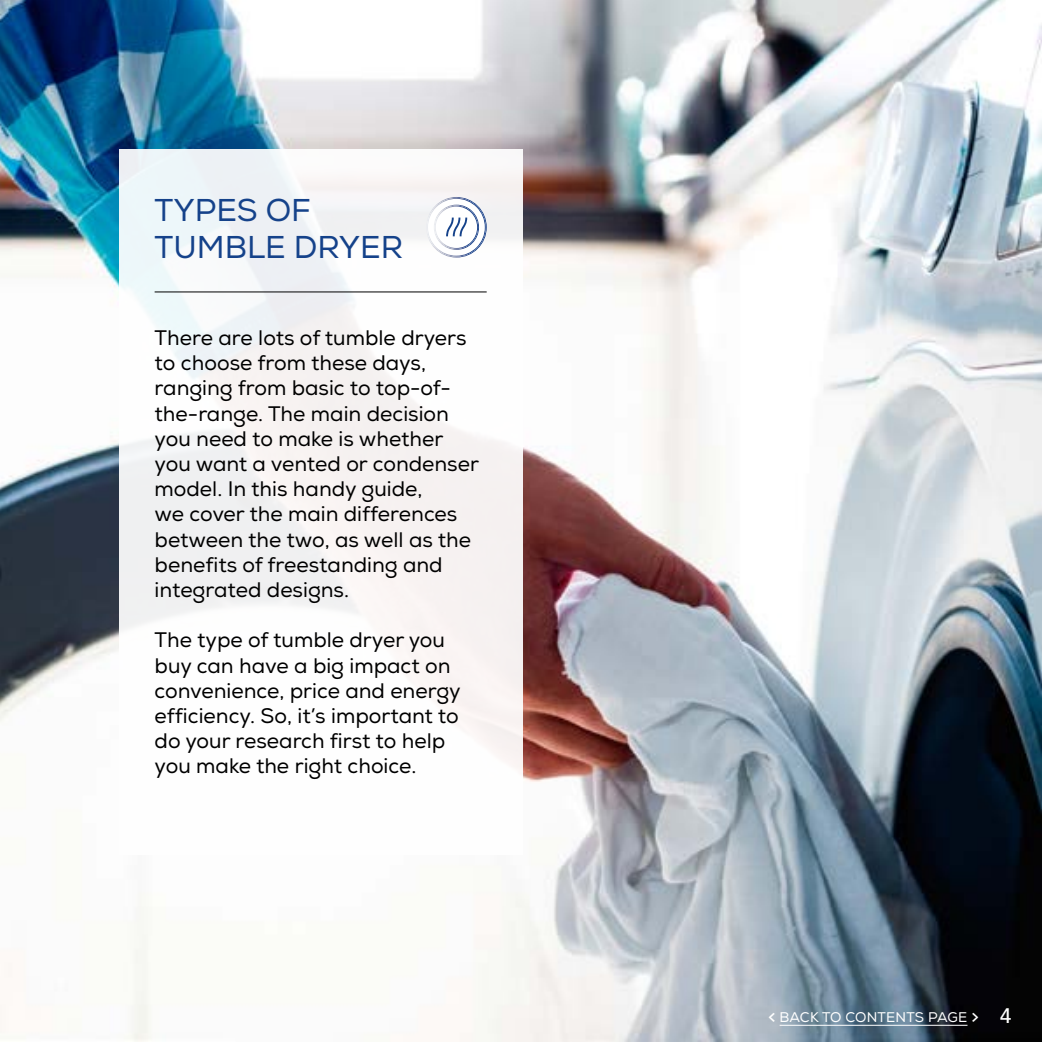
<style>
.page{position:relative;width:1042px;height:1042px;background:#fff}
.page>*{position:absolute;margin:0;border:0;box-sizing:border-box;transform-origin:0 0}
.t1{font:31.5px/37.8px "Euronics";color:#15428a}
.t2{font:21px/25.2px "Euronics";color:#000}
.t3{font:14px "Euronics";letter-spacing:.015em;color:#fff}
.s1{font-size:21px}
.s2{font-family:"Avenir";font-weight:500;font-size:21px}
</style>
<div class="page">
<img style="left:0;top:0;width:1042px;height:1042px">
<div style="left:119px;top:149px;width:403px;height:705px;background:linear-gradient(to right,#f5f8f9,#fbf7f7)"></div>
<hr style="left:155px;top:291px;width:332px;height:1px;background:#000">
<img style="left:426px;top:197px;width:61px;height:61px">
<img style="left:427px;top:198px;width:59px;height:59px">
<img style="left:434px;top:205px;width:45px;height:45px">
<img style="left:435px;top:206px;width:43px;height:43px">
<svg style="left:446px;top:218px;width:21px;height:18px"></svg>
<hr style="left:779px;top:1025px;width:188px;height:1px;background:#fff">
<h1 class="t1" style="left:155px;top:191px;width:250px">TYPES OF<br>TUMBLE DRYER</h1>
<p class="t2" style="left:155px;top:325px;width:326px">There are lots of tumble dryers to choose from these days, ranging from basic to top-of&shy;the-range. The main decision you need to make is whether you want a vented or condenser model. In this handy guide,<br>we cover the main differences between the two, as well as the benefits of freestanding and integrated designs.</p>
<p class="t2" style="left:155px;top:628px;width:307px">The type of tumble dryer you buy can have a big impact on convenience, price and energy efficiency. So, it’s important to do your research first to help you make the right choice.</p>
<p class="t3" style="left:768px;top:1008px;width:245px"><span class="s1">&lt;</span> BACK TO CONTENTS PAGE <span class="s1">&gt;</span> <span class="s2">4</span></p>
</div>
